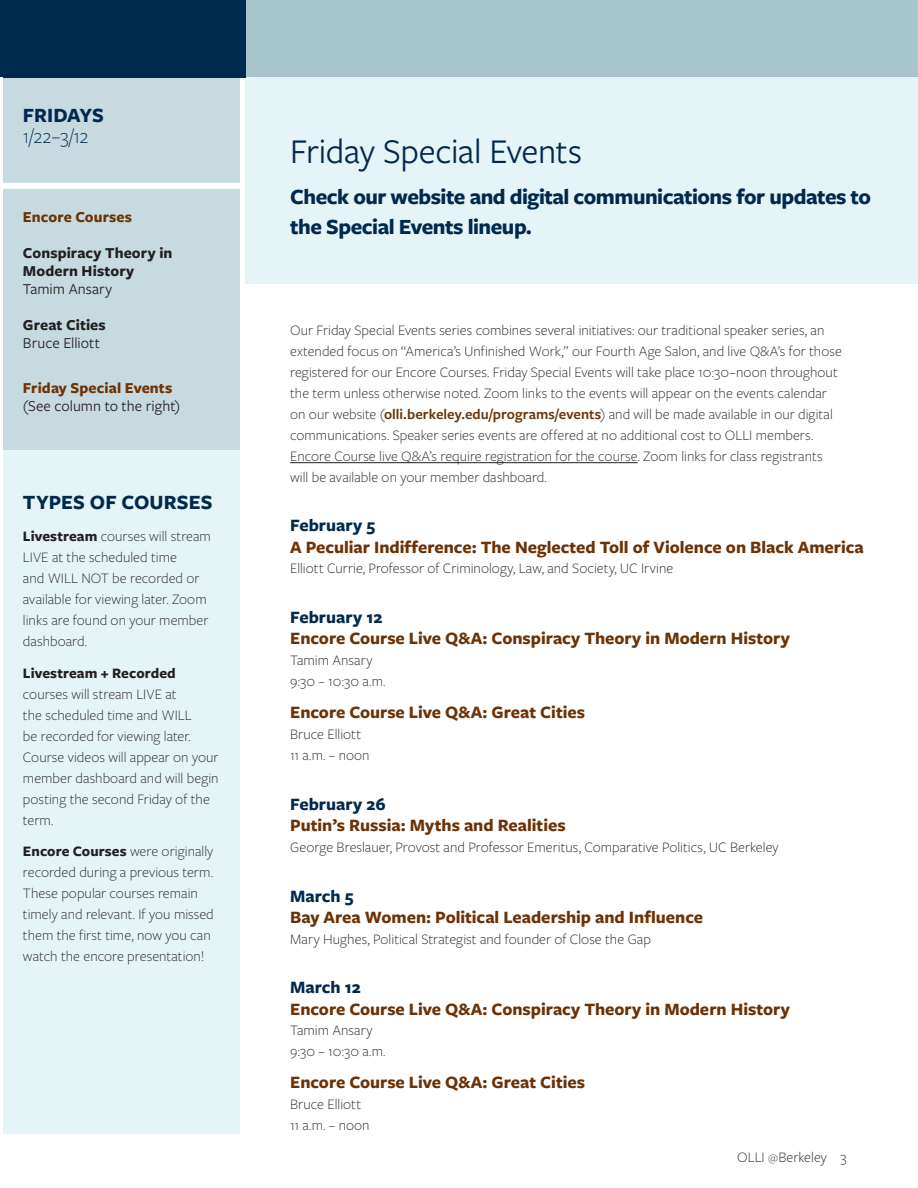
<style>
.page{position:relative;width:918px;height:1188px;background:#fff}
.page>*{position:absolute;margin:0;border:0;box-sizing:border-box;transform-origin:0 0}
.t1{font:36px "Freight Sans Pro";letter-spacing:-.01em;color:#00294e}
.t2{font:700 22.5px/30px "Freight Sans Pro";letter-spacing:-.02em;color:#00294e}
.t3{font:700 21px "Freight Sans Pro";color:#00294e}
.t4{font:300 21px "Freight Sans Pro";color:#00294e}
.t5{font:700 18px "Freight Sans Pro";color:#6c3205}
.t6{font:700 18px "Freight Sans Pro";color:#00294e}
.t7{font:15.75px "Freight Sans Pro";color:#231f20}
.t8{font:700 15.75px/18px "Freight Sans Pro";letter-spacing:.005em;color:#231f20}
.t9{font:700 15.75px "Freight Sans Pro";letter-spacing:.005em;color:#6c3205}
.t10{font:300 15px/21px "Freight Sans Pro";color:#231f20}
.t11{font:700 15px "Freight Sans Pro";letter-spacing:.005em;color:#231f20}
.s1{font-weight:700}
.s2{font-weight:600;color:#6c3205}
.s3{font-size:12px}
</style>
<div class="page">
<hr style="left:290px;top:462px;width:348px;height:1px;background:#231f20">
<div style="left:245px;top:77px;width:673px;height:207px;background:#e5f4f6"></div>
<div style="left:0;top:77px;width:240px;height:373px;background:#c7dadf"></div>
<div style="left:0;top:450px;width:240px;height:684px;background:#e5f4f6"></div>
<div style="left:0;top:0;width:918px;height:77px;background:#a8c4cc"></div>
<div style="left:0;top:0;width:245px;height:77px;background:#00294e"></div>
<div style="left:0;top:183px;width:240px;height:6px;background:#fff"></div>
<hr style="left:0;top:77px;width:3px;height:1089px;background:#fff">
<h3 class="t3" style="left:23px;top:101px;width:82px">FRIDAYS</h3>
<h3 class="t4" style="left:23px;top:123px;width:67px">1/22–3/12</h3>
<p class="t9" style="left:23px;top:206px;width:111px">Encore Courses</p>
<p class="t8" style="left:23px;top:243px;width:151px">Conspiracy Theory in<br>Modern History</p>
<p class="t7" style="left:23px;top:278px;width:91px">Tamim Ansary</p>
<p class="t8" style="left:23px;top:315px;width:84px">Great Cities</p>
<p class="t7" style="left:23px;top:332px;width:78px">Bruce Elliott</p>
<p class="t9" style="left:23px;top:377px;width:151px">Friday Special Events</p>
<p class="t7" style="left:23px;top:395px;width:159px">(See column to the right)</p>
<h3 class="t3" style="left:23px;top:488px;width:191px">TYPES OF COURSES</h3>
<p class="t10" style="left:23px;top:525px;width:189px"><span class="s1">Livestream</span> courses will stream<br>LIVE at the scheduled time<br>and WILL NOT be recorded or available for viewing later. Zoom links are found on your member dashboard.</p>
<p class="t11" style="left:23px;top:662px;width:154px">Livestream + Recorded</p>
<p class="t10" style="left:23px;top:683px;width:197px">courses will stream LIVE at<br>the scheduled time and WILL<br>be recorded for viewing later.<br>Course videos will appear on your member dashboard and will begin posting the second Friday of the term.</p>
<p class="t10" style="left:23px;top:840px;width:192px"><span class="s1">Encore Courses</span> were originally recorded during a previous term.<br>These popular courses remain timely and relevant. If you missed them the first time, now you can watch the encore presentation!</p>
<h1 class="t1" style="left:290px;top:128px;width:293px">Friday Special Events</h1>
<h2 class="t2" style="left:290px;top:181px;width:582px">Check our website and digital communications for updates to the Special Events lineup.</h2>
<p class="t10" style="left:290px;top:319px;width:553px">Our Friday Special Events series combines several initiatives: our traditional speaker series, an extended focus on “America’s Unfinished Work,” our Fourth Age Salon, and live Q&amp;A’s for those registered for our Encore Courses. Friday Special Events will take place 10:30–noon throughout the term unless otherwise noted. Zoom links to the events will appear on the events calendar on our website (<span class="s2">olli.berkeley.edu/programs/events</span>) and will be made available in our digital communications. Speaker series events are offered at no additional cost to OLLI members.<br>Encore Course live Q&amp;A’s require registration for the course. Zoom links for class registrants will be available on your member dashboard.</p>
<p class="t6" style="left:290px;top:513px;width:87px">February 5</p>
<p class="t5" style="left:290px;top:534px;width:575px">A Peculiar Indifference: The Neglected Toll of Violence on Black America</p>
<p class="t10" style="left:290px;top:558px;width:385px">Elliott Currie, Professor of Criminology, Law, and Society, UC Irvine</p>
<p class="t6" style="left:290px;top:605px;width:94px">February 12</p>
<p class="t5" style="left:290px;top:626px;width:501px">Encore Course Live Q&amp;A: Conspiracy Theory in Modern History</p>
<p class="t10" style="left:290px;top:649px;width:97px">Tamim Ansary<br>9:30 – 10:30 a.m.</p>
<p class="t5" style="left:290px;top:700px;width:296px">Encore Course Live Q&amp;A: Great Cities</p>
<p class="t10" style="left:290px;top:723px;width:81px">Bruce Elliott<br>11 a.m. – noon</p>
<p class="t6" style="left:290px;top:792px;width:97px">February 26</p>
<p class="t5" style="left:290px;top:813px;width:277px">Putin’s Russia: Myths and Realities</p>
<p class="t10" style="left:290px;top:836px;width:490px">George Breslauer, Provost and Professor Emeritus, Comparative Politics, UC Berkeley</p>
<p class="t6" style="left:290px;top:883px;width:65px">March 5</p>
<p class="t5" style="left:290px;top:904px;width:415px">Bay Area Women: Political Leadership and Influence</p>
<p class="t10" style="left:290px;top:928px;width:362px">Mary Hughes, Political Strategist and founder of Close the Gap</p>
<p class="t6" style="left:290px;top:975px;width:72px">March 12</p>
<p class="t5" style="left:290px;top:996px;width:501px">Encore Course Live Q&amp;A: Conspiracy Theory in Modern History</p>
<p class="t10" style="left:290px;top:1020px;width:97px">Tamim Ansary<br>9:30 – 10:30 a.m.</p>
<p class="t5" style="left:290px;top:1070px;width:296px">Encore Course Live Q&amp;A: Great Cities</p>
<p class="t10" style="left:290px;top:1093px;width:81px">Bruce Elliott<br>11 a.m. – noon</p>
<p class="t10" style="left:737px;top:1146px;width:111px">OLLI <span class="s3">@</span>Berkeley 3</p>
</div>
